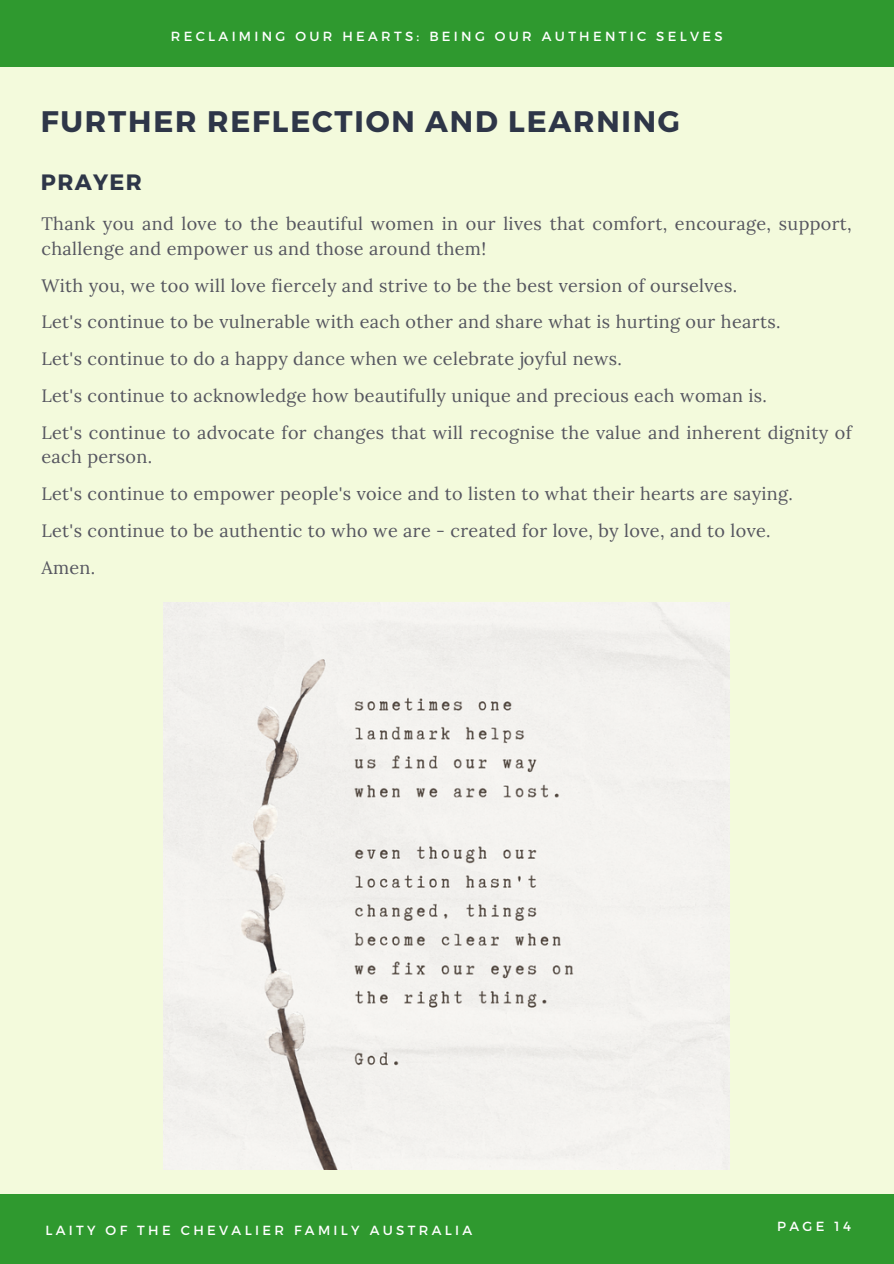
<style>
.page{position:relative;width:894px;height:1264px;background:#fff}
.page>*{position:absolute;margin:0;border:0;box-sizing:border-box;transform-origin:0 0}
.t1{font:700 29.7px "Montserrat";letter-spacing:.06em;color:#2e3648}
.t2{font:700 22.2px "Montserrat";letter-spacing:.06em;color:#2e3648}
.t3{font:18px/36.8px "Lora";letter-spacing:.02em;color:#55555f}
.t4{font:13.2px "Montserrat";letter-spacing:.25em;color:#fff}
</style>
<div class="page">
<div style="left:0;top:0;width:893px;height:1263px;background:#f3fadc"></div>
<div style="left:0;top:0;width:893px;height:67px;background:#2f992f"></div>
<div style="left:0;top:1194px;width:893px;height:69px;background:#2f992f"></div>
<div style="left:163px;top:603px;width:566px;height:566px;background:#f3f1ef"></div>
<p class="t4" style="left:171px;top:28px;width:553px">RECLAIMING OUR HEARTS: BEING OUR AUTHENTIC SELVES</p>
<h1 class="t1" style="left:41px;top:102px;width:640px">FURTHER REFLECTION AND LEARNING</h1>
<p class="t2" style="left:41px;top:168px;width:102px">PRAYER</p>
<p class="t3" style="left:41px;top:211px;width:811px;line-height:24.8px">Thank you and love to the beautiful women in our lives that comfort, encourage, support, challenge and empower us and those around them!</p>
<p class="t3" style="left:41px;top:266px;width:811px">With you, we too will love fiercely and strive to be the best version of ourselves.<br>Let's continue to be vulnerable with each other and share what is hurting our hearts.<br>Let's continue to do a happy dance when we celebrate joyful news.<br>Let's continue to acknowledge how beautifully unique and precious each woman is.<br>Let's continue to advocate for changes that will recognise the value and inherent dignity of</p>
<p class="t3" style="left:41px;top:438px;width:752px">each person.<br>Let's continue to empower people's voice and to listen to what their hearts are saying.<br>Let's continue to be authentic to who we are - created for love, by love, and to love.<br>Amen.</p>
<p class="t4" style="left:45px;top:1221px;width:428px">LAITY OF THE CHEVALIER FAMILY AUSTRALIA</p>
<p class="t4" style="left:777px;top:1217px;width:75px">PAGE 14</p>
</div>
